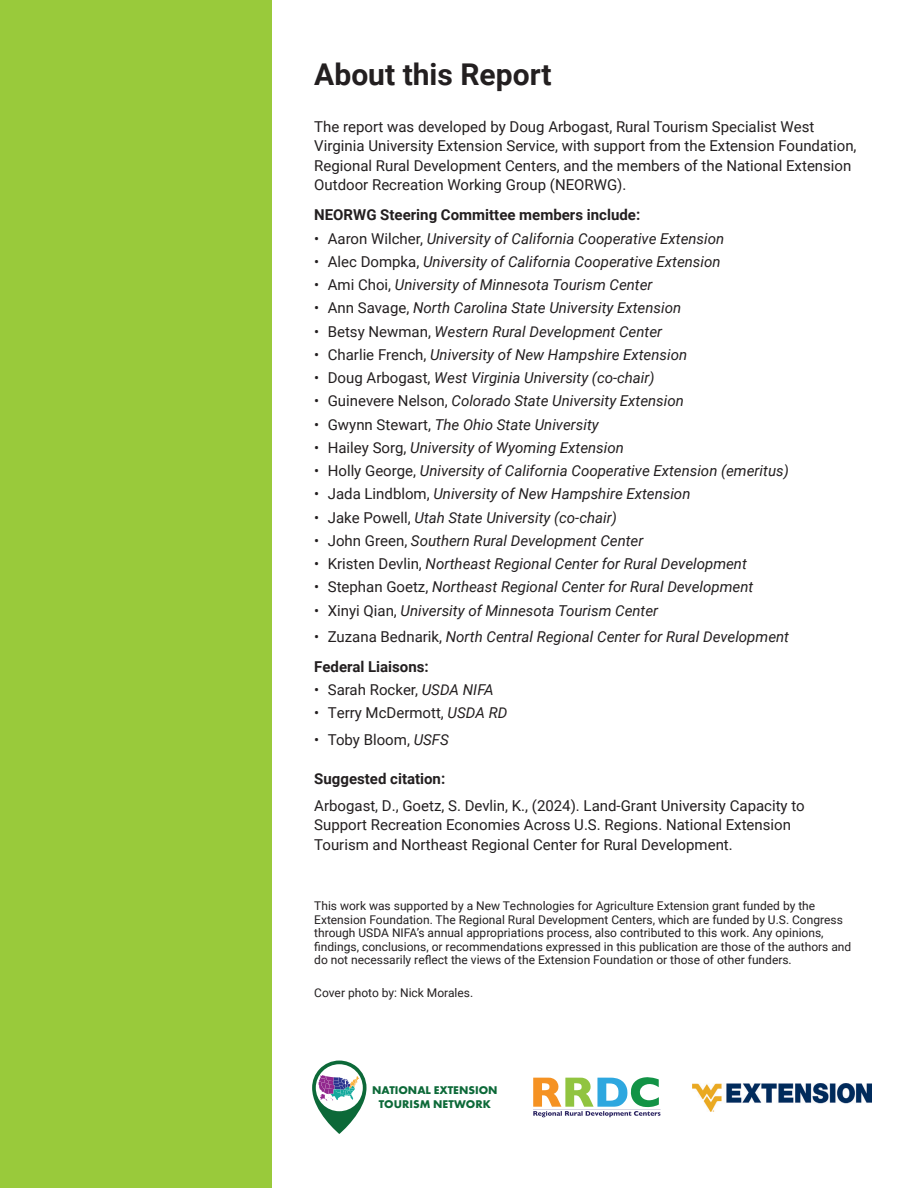
<style>
.page{position:relative;width:918px;height:1188px;background:#fff}
.page>*{position:absolute;margin:0;border:0;box-sizing:border-box;transform-origin:0 0}
.t1{font:700 30px "Roboto";color:#231f20}
.t2{font:italic 15px/30px "Roboto";color:#231f20}
.t3{font:15px/19.5px "Roboto";color:#231f20}
.t4{font:700 15px "Roboto";color:#231f20}
.t5{font:12px/13.5px "Roboto";color:#231f20}
.t6{font:700 11.7px/14px "Futura PT";color:#0c6938;text-align:center}
.s1{font-style:normal}
.s2{font-weight:700;font-style:normal}
.s3{font-style:italic}
</style>
<div class="page">
<div style="left:0;top:0;width:271px;height:1188px;background:#99ca3b"></div>
<svg style="left:533px;top:1077px;width:128px;height:40px"></svg>
<svg style="left:312px;top:1061px;width:55px;height:73px"></svg>
<img style="left:692px;top:1083px;width:179px;height:28px">
<h1 class="t1" style="left:314px;top:54px;width:239px">About this Report</h1>
<p class="t3" style="left:314px;top:116px;width:544px">The report was developed by Doug Arbogast, Rural Tourism Specialist West Virginia University Extension Service, with support from the Extension Foundation, Regional Rural Development Centers, and the members of the National Extension Outdoor Recreation Working Group (NEORWG).</p>
<p class="t4" style="left:314px;top:205px;width:327px">NEORWG Steering Committee members include:</p>
<p class="t2" style="left:314px;top:223px;width:411px"><span class="s1">• Aaron Wilcher,</span> University of California Cooperative Extension</p>
<p class="t2" style="left:314px;top:246px;width:408px"><span class="s1">• Alec Dompka,</span> University of California Cooperative Extension</p>
<p class="t2" style="left:314px;top:269px;width:340px"><span class="s1">• Ami Choi,</span> University of Minnesota Tourism Center</p>
<p class="t2" style="left:314px;top:293px;width:368px"><span class="s1">• Ann Savage,</span> North Carolina State University Extension</p>
<p class="t2" style="left:314px;top:316px;width:349px"><span class="s1">• Betsy Newman,</span> Western Rural Development Center</p>
<p class="t2" style="left:314px;top:339px;width:374px"><span class="s1">• Charlie French,</span> University of New Hampshire Extension</p>
<p class="t2" style="left:314px;top:362px;width:342px"><span class="s1">• Doug Arbogast,</span> West Virginia University (co-chair)</p>
<p class="t2" style="left:314px;top:386px;width:371px"><span class="s1">• Guinevere Nelson,</span> Colorado State University Extension</p>
<p class="t2" style="left:314px;top:409px;width:286px"><span class="s1">• Gwynn Stewart,</span> The Ohio State University</p>
<p class="t2" style="left:314px;top:432px;width:311px"><span class="s1">• Hailey Sorg,</span> University of Wyoming Extension</p>
<p class="t2" style="left:314px;top:455px;width:476px"><span class="s1">• Holly George,</span> University of California Cooperative Extension (emeritus)</p>
<p class="t2" style="left:314px;top:479px;width:378px"><span class="s1">• Jada Lindblom,</span> University of New Hampshire Extension</p>
<p class="t2" style="left:314px;top:502px;width:304px"><span class="s1">• Jake Powell,</span> Utah State University (co-chair)</p>
<p class="t2" style="left:314px;top:525px;width:331px"><span class="s1">• John Green,</span> Southern Rural Development Center</p>
<p class="t2" style="left:314px;top:548px;width:434px"><span class="s1">• Kristen Devlin,</span> Northeast Regional Center for Rural Development</p>
<p class="t2" style="left:314px;top:572px;width:441px"><span class="s1">• Stephan Goetz,</span> Northeast Regional Center for Rural Development</p>
<p class="t2" style="left:314px;top:595px;width:345px"><span class="s1">• Xinyi Qian,</span> University of Minnesota Tourism Center</p>
<p class="t2" style="left:314px;top:621px;width:476px"><span class="s1">• Zuzana Bednarik,</span> North Central Regional Center for Rural Development<br><span class="s2">Federal Liaisons:</span></p>
<p class="t3" style="left:314px;top:680px;width:181px">• Sarah Rocker, <span class="s3">USDA NIFA</span></p>
<p class="t3" style="left:314px;top:703px;width:195px">• Terry McDermott, <span class="s3">USDA RD</span></p>
<p class="t3" style="left:314px;top:729px;width:136px">• Toby Bloom, <span class="s3">USFS</span></p>
<p class="t4" style="left:314px;top:769px;width:132px">Suggested citation:</p>
<p class="t3" style="left:314px;top:795px;width:492px">Arbogast, D., Goetz, S. Devlin, K., (2024). Land-Grant University Capacity to<br>Support Recreation Economies Across U.S. Regions. National Extension<br>Tourism and Northeast Regional Center for Rural Development.</p>
<p class="t5" style="left:314px;top:899px;width:539px">This work was supported by a New Technologies for Agriculture Extension grant funded by the Extension Foundation. The Regional Rural Development Centers, which are funded by U.S. Congress through USDA NIFA’s annual appropriations process, also contributed to this work. Any opinions, findings, conclusions, or recommendations expressed in this publication are those of the authors and do not necessarily reflect the views of the Extension Foundation or those of other funders.</p>
<p class="t5" style="left:314px;top:986px;width:160px">Cover photo by: Nick Morales.</p>
<p class="t6" style="left:372px;top:1083px;width:127px">NATIONAL EXTENSION<br>TOURISM NETWORK</p>
</div>
